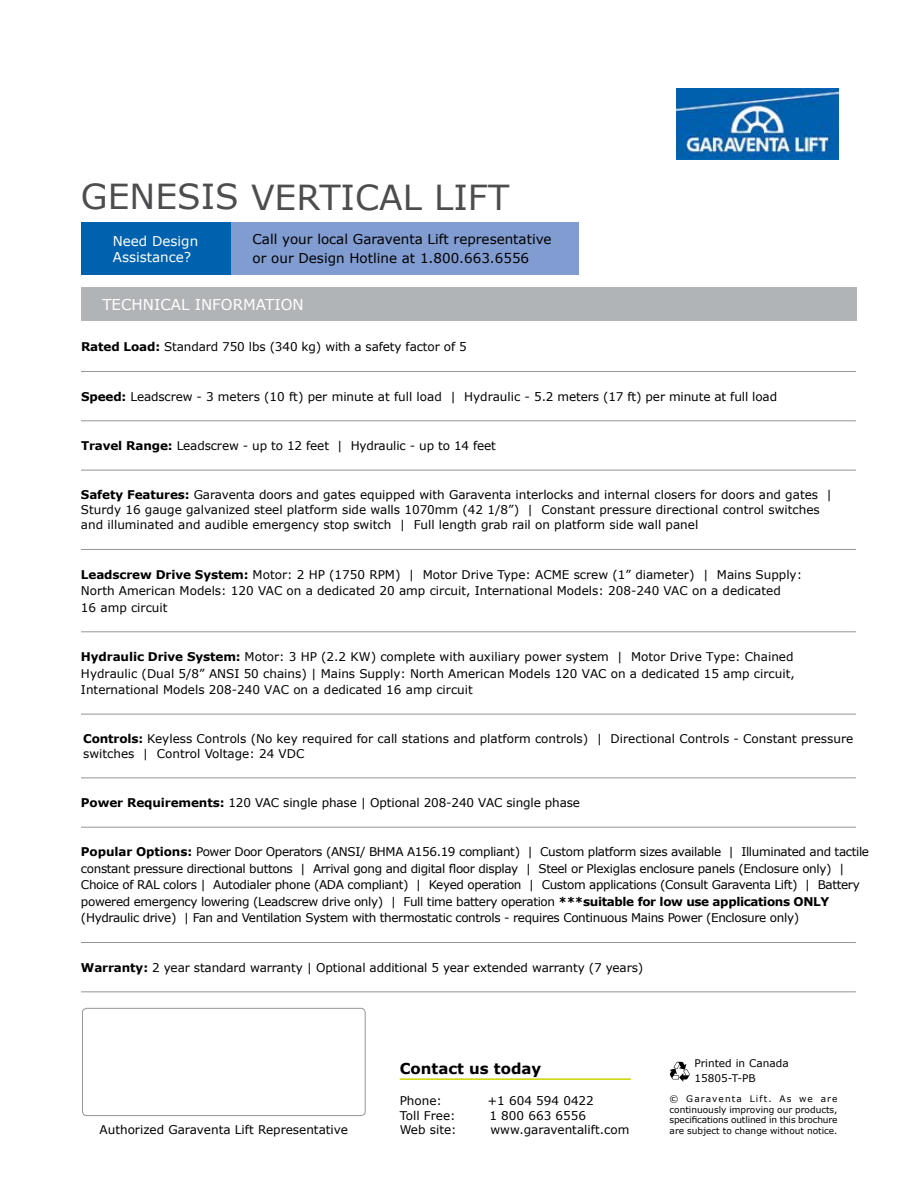
<style>
.page{position:relative;width:918px;height:1188px;background:#fff}
.page>*{position:absolute;margin:0;border:0;box-sizing:border-box;transform-origin:0 0}
.t1{font:34.5px "Verdana";color:#4d4d4f}
.t2{font:15px "Verdana";color:#fff}
.t3{font:700 15px "Verdana";color:#000}
.t4{font:13.5px/18.3px "Verdana";color:#000}
.t5{font:13.5px/16.2px "Verdana";color:#fff}
.t6{font:12px/16.5px "Verdana";letter-spacing:-.01em;color:#000}
.t7{font:12px/16.5px "Verdana";letter-spacing:-.03em;color:#000}
.t8{font:10.5px/14.7px "Verdana";color:#000}
.t9{font:9px/10.8px "Verdana";color:#000;text-align:justify}
.s1{font-weight:700}
</style>
<div class="page">
<div style="left:229px;top:222px;width:350px;height:53px;background:#819cd0"></div>
<div style="left:81px;top:222px;width:149px;height:53px;background:#0061af"></div>
<svg style="left:670px;top:1062px;width:20px;height:20px"></svg>
<hr style="left:400px;top:1078px;width:231px;height:2px;background:#cbd300">
<img style="left:676px;top:88px;width:162px;height:71px">
<div style="left:82px;top:1008px;width:283px;height:108px;border:1px solid #939598;border-radius:4px"></div>
<hr style="left:81px;top:371px;width:775px;height:1px;background:#939598">
<hr style="left:81px;top:421px;width:775px;height:1px;background:#939598">
<hr style="left:81px;top:470px;width:775px;height:1px;background:#939598">
<hr style="left:81px;top:549px;width:775px;height:1px;background:#939598">
<hr style="left:81px;top:714px;width:775px;height:1px;background:#939598">
<hr style="left:81px;top:632px;width:775px;height:1px;background:#939598">
<hr style="left:81px;top:778px;width:775px;height:1px;background:#939598">
<hr style="left:81px;top:827px;width:775px;height:1px;background:#939598">
<hr style="left:81px;top:942px;width:775px;height:1px;background:#939598">
<hr style="left:81px;top:992px;width:775px;height:1px;background:#939598">
<div style="left:81px;top:287px;width:775px;height:34px;background:#b1b4b6"></div>
<h1 class="t1" style="left:81px;top:175px;width:430px">GENESIS VERTICAL LIFT</h1>
<p class="t4" style="left:253px;top:230px;width:301px">Call your local Garaventa Lift representative or our Design Hotline at 1.800.663.6556</p>
<p class="t5" style="left:113px;top:232px;width:87px">Need Design<br>Assistance?</p>
<p class="t2" style="left:102px;top:295px;width:203px">TECHNICAL INFORMATION</p>
<p class="t6" style="left:81px;top:338px;width:387px"><span class="s1">Rated Load:</span> Standard 750 lbs (340 kg) with a safety factor of 5</p>
<p class="t6" style="left:81px;top:388px;width:698px"><span class="s1">Speed:</span> Leadscrew - 3 meters (10 ft) per minute at full load | Hydraulic - 5.2 meters (17 ft) per minute at full load</p>
<p class="t6" style="left:81px;top:437px;width:417px"><span class="s1">Travel Range:</span> Leadscrew - up to 12 feet | Hydraulic - up to 14 feet</p>
<p class="t6" style="left:81px;top:487px;width:753px;line-height:15px"><span class="s1">Safety Features:</span> Garaventa doors and gates equipped with Garaventa interlocks and internal closers for doors and gates |<br>Sturdy 16 gauge galvanized steel platform side walls 1070mm (42 1/8”) | Constant pressure directional control switches and illuminated and audible emergency stop switch | Full length grab rail on platform side wall panel</p>
<p class="t6" style="left:81px;top:566px;width:723px"><span class="s1">Leadscrew Drive System:</span> Motor: 2 HP (1750 RPM) | Motor Drive Type: ACME screw (1” diameter) | Mains Supply:<br>North American Models: 120 VAC on a dedicated 20 amp circuit, International Models: 208-240 VAC on a dedicated<br>16 amp circuit</p>
<p class="t6" style="left:81px;top:648px;width:715px;text-align:justify"><span class="s1">Hydraulic Drive System:</span> Motor: 3 HP (2.2 KW) complete with auxiliary power system | Motor Drive Type: Chained Hydraulic (Dual 5/8” ANSI 50 chains) | Mains Supply: North American Models 120 VAC on a dedicated 15 amp circuit, International Models 208-240 VAC on a dedicated 16 amp circuit</p>
<p class="t6" style="left:83px;top:731px;width:772px;line-height:14.4px"><span class="s1">Controls:</span> Keyless Controls (No key required for call stations and platform controls) | Directional Controls - Constant pressure switches | Control Voltage: 24 VDC</p>
<p class="t6" style="left:81px;top:794px;width:501px"><span class="s1">Power Requirements:</span> 120 VAC single phase | Optional 208-240 VAC single phase</p>
<p class="t7" style="left:81px;top:843px;width:790px"><span class="s1">Popular Options:</span> Power Door Operators (ANSI/ BHMA A156.19 compliant) | Custom platform sizes available | Illuminated and tactile constant pressure directional buttons | Arrival gong and digital floor display | Steel or Plexiglas enclosure panels (Enclosure only) | Choice of RAL colors | Autodialer phone (ADA compliant) | Keyed operation | Custom applications (Consult Garaventa Lift) | Battery powered emergency lowering (Leadscrew drive only) | Full time battery operation <span class="s1">***suitable for low use applications ONLY </span>(Hydraulic drive) | Fan and Ventilation System with thermostatic controls - requires Continuous Mains Power (Enclosure only)</p>
<p class="t6" style="left:81px;top:959px;width:564px"><span class="s1">Warranty:</span> 2 year standard warranty | Optional additional 5 year extended warranty (7 years)</p>
<p class="t6" style="left:100px;top:1121px;width:250px">Authorized Garaventa Lift Representative</p>
<p class="t3" style="left:400px;top:1059px;width:143px">Contact us today</p>
<p class="t6" style="left:400px;top:1092px;width:44px">Phone:</p>
<p class="t6" style="left:487px;top:1092px;width:108px">+1 604 594 0422</p>
<p class="t6" style="left:400px;top:1107px;width:57px">Toll Free:</p>
<p class="t6" style="left:489px;top:1107px;width:98px">1 800 663 6556</p>
<p class="t6" style="left:400px;top:1121px;width:58px">Web site:</p>
<p class="t6" style="left:490px;top:1121px;width:140px">www.garaventalift.com</p>
<p class="t8" style="left:694px;top:1055px;width:96px">Printed in Canada<br>15805-T-PB</p>
<p class="t9" style="left:670px;top:1093px;width:169px">© Garaventa Lift. As we are continuously improving our products, specifications outlined in this brochure are subject to change without notice.</p>
</div>
